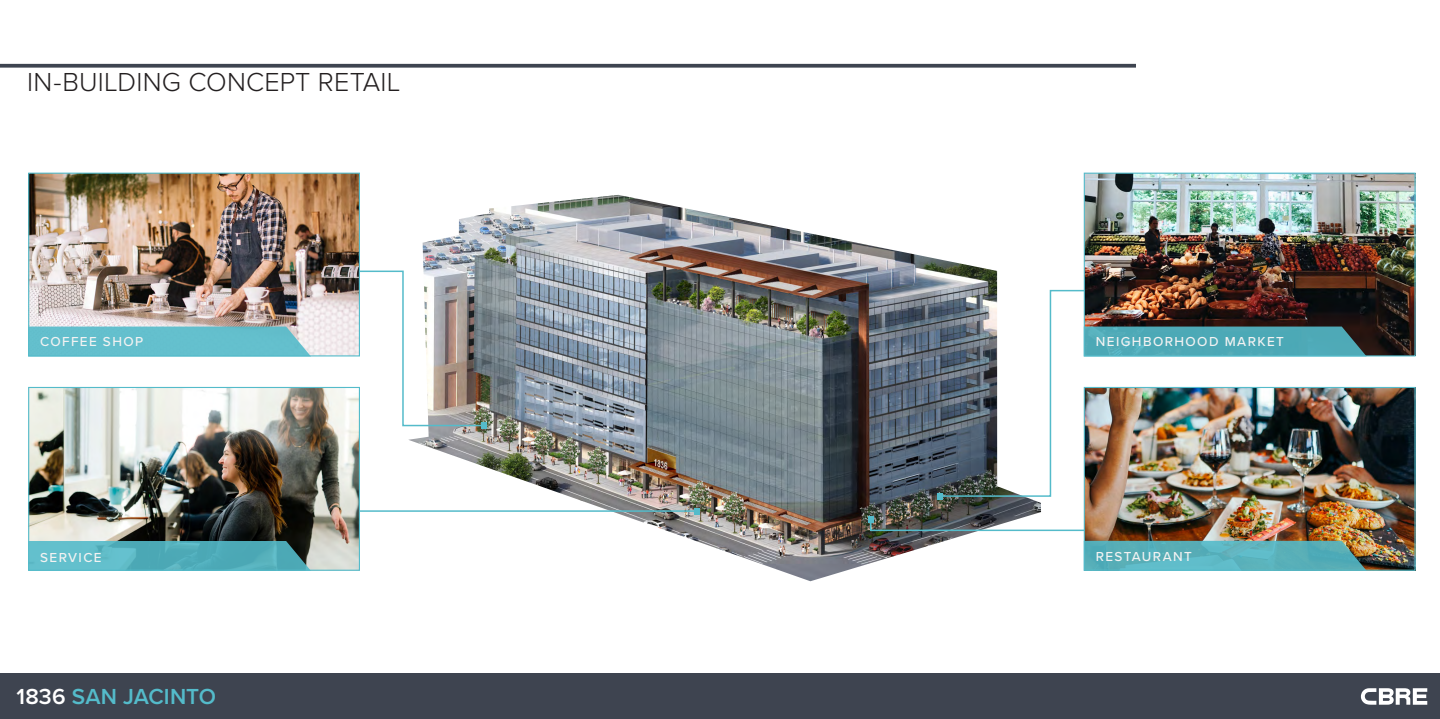
<style>
.page{position:relative;width:1440px;height:719px;background:#fff}
.page>*{position:absolute;margin:0;border:0;box-sizing:border-box;transform-origin:0 0}
.t1{font:300 27px "Proxima Nova";letter-spacing:.01em;color:#231f20}
.t2{font:600 22.58px "Proxima Nova";letter-spacing:.005em;color:#54bbca}
.t3{font:500 13.5px "Proxima Nova";letter-spacing:.105em;color:#f2f2f2}
.s1{color:#fff}
</style>
<div class="page">
<div style="left:0;top:674px;width:1440px;height:44px;background:#3e4450"></div>
<svg style="left:1361px;top:688px;width:66px;height:16px"></svg>
<img style="left:408px;top:195px;width:633px;height:386px">
<img style="left:360px;top:464px;width:340px;height:50px">
<img style="left:30px;top:389px;width:328px;height:179px">
<div style="left:28px;top:387px;width:332px;height:183px;border:1px solid #54bbca"></div>
<svg style="left:28px;top:541px;width:283px;height:30px;background:#54adb9"></svg>
<svg style="left:868px;top:516px;width:216px;height:17px"></svg>
<img style="left:1086px;top:389px;width:328px;height:179px">
<svg style="left:1084px;top:540px;width:283px;height:30px;background:#5dacb2"></svg>
<img style="left:938px;top:289px;width:219px;height:208px">
<svg style="left:937px;top:493px;width:6px;height:6px"></svg>
<img style="left:1086px;top:174px;width:328px;height:180px">
<div style="left:1084px;top:172px;width:332px;height:184px;border:1px solid #54bbca"></div>
<svg style="left:1084px;top:326px;width:283px;height:30px;background:#4ca0ad"></svg>
<img style="left:322px;top:268px;width:166px;height:160px">
<img style="left:30px;top:174px;width:328px;height:180px">
<div style="left:28px;top:172px;width:332px;height:184px;border:1px solid #54bbca"></div>
<svg style="left:28px;top:326px;width:283px;height:30px;background:#6bc1ce"></svg>
<svg style="left:0;top:64px;width:1136px;height:4px;background:#505560"></svg>
<p class="t1" style="left:27px;top:69px;width:375px">IN-BUILDING CONCEPT RETAIL</p>
<p class="t3" style="left:40px;top:332px;width:105px">COFFEE SHOP</p>
<p class="t3" style="left:1096px;top:332px;width:190px">NEIGHBORHOOD MARKET</p>
<p class="t3" style="left:40px;top:547px;width:63px">SERVICE</p>
<p class="t3" style="left:1096px;top:546px;width:98px">RESTAURANT</p>
<p class="t2" style="left:16px;top:679px;width:201px"><span class="s1">1836</span> SAN JACINTO</p>
</div>
